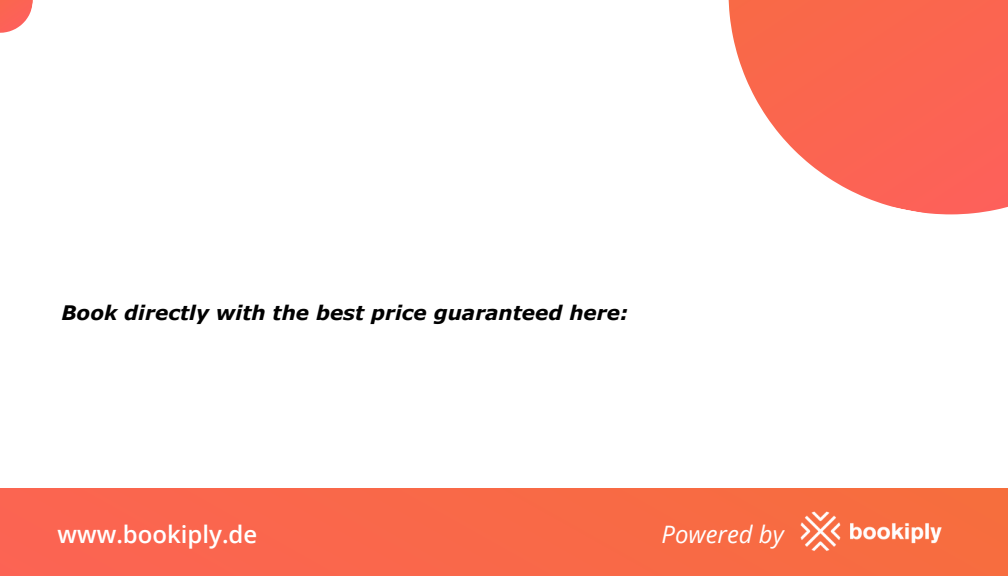
<style>
.page{position:relative;width:1008px;height:576px;background:#fff}
.page>*{position:absolute;margin:0;border:0;box-sizing:border-box;transform-origin:0 0}
.t1{font:600 24px "Open Sans";color:#fff}
.t2{font:italic 24px "Open Sans";color:#fff}
.t3{font:italic 700 20px "Verdana";color:#000}
</style>
<div class="page">
<svg style="left:728px;top:0;width:280px;height:215px;fill:#fb6652"></svg>
<div style="left:0;top:488px;width:1007px;height:88px;background:#f96849"></div>
<img style="left:800px;top:505px;width:151px;height:46px">
<svg style="left:0;top:0;width:33px;height:33px"></svg>
<p class="t3" style="left:61px;top:299px;width:568px">Book directly with the best price guaranteed here:</p>
<p class="t1" style="left:58px;top:517px;width:201px">www.bookiply.de</p>
<p class="t2" style="left:662px;top:517px;width:124px">Powered by</p>
</div>
